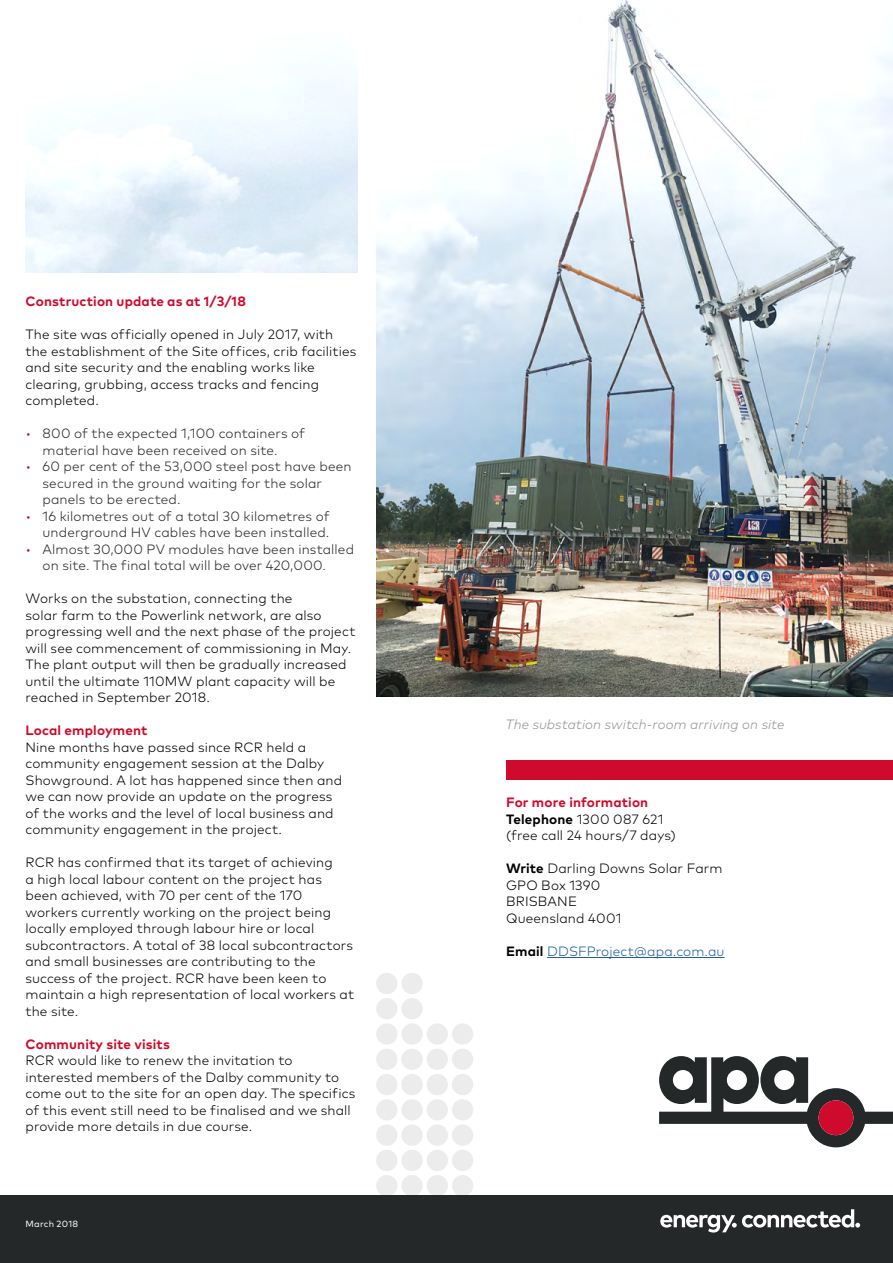
<style>
.page{position:relative;width:893px;height:1263px;background:#fff}
.page>*{position:absolute;margin:0;border:0;box-sizing:border-box;transform-origin:0 0}
.t1{font:300 13.5px/16.5px "Mark Pro";letter-spacing:.01em;color:#000}
.t2{font:300 13.5px/16.5px "Mark Pro";letter-spacing:.01em;color:#252829}
.t3{font:700 13.5px "Mark Pro";letter-spacing:.01em;color:#d00a2c}
.t4{font:italic 300 13.5px "Mark Pro";letter-spacing:.005em;color:#939598}
.t5{font:300 13.5px "Mark Pro";letter-spacing:.005em;color:#215e9e}
.t6{font:9px "Mark Pro";letter-spacing:.02em;color:#fff}
.s1{color:#d00a2c}
.s2{font-weight:700;color:#d00a2c}
.s3{font-weight:700}
.s4{font-weight:700;color:#000}
</style>
<div class="page">
<div style="left:452px;top:1175px;width:21px;height:21px;background:#ececec;border-radius:50%"></div>
<div style="left:452px;top:1150px;width:21px;height:21px;background:#ececec;border-radius:50%"></div>
<div style="left:452px;top:1124px;width:21px;height:22px;background:#ececec;border-radius:50%"></div>
<div style="left:452px;top:1099px;width:21px;height:21px;background:#ececec;border-radius:50%"></div>
<div style="left:452px;top:1074px;width:21px;height:21px;background:#ececec;border-radius:50%"></div>
<div style="left:452px;top:1049px;width:21px;height:21px;background:#ececec;border-radius:50%"></div>
<div style="left:452px;top:1023px;width:21px;height:22px;background:#ececec;border-radius:50%"></div>
<div style="left:427px;top:1175px;width:21px;height:21px;background:#ececec;border-radius:50%"></div>
<div style="left:427px;top:1150px;width:21px;height:21px;background:#ececec;border-radius:50%"></div>
<div style="left:427px;top:1124px;width:21px;height:22px;background:#ececec;border-radius:50%"></div>
<div style="left:427px;top:1099px;width:21px;height:21px;background:#ececec;border-radius:50%"></div>
<div style="left:427px;top:1074px;width:21px;height:21px;background:#ececec;border-radius:50%"></div>
<div style="left:427px;top:1049px;width:21px;height:21px;background:#ececec;border-radius:50%"></div>
<div style="left:427px;top:1023px;width:21px;height:22px;background:#ececec;border-radius:50%"></div>
<div style="left:401px;top:1175px;width:22px;height:21px;background:#ececec;border-radius:50%"></div>
<div style="left:401px;top:1150px;width:22px;height:21px;background:#ececec;border-radius:50%"></div>
<div style="left:401px;top:1124px;width:22px;height:22px;background:#ececec;border-radius:50%"></div>
<div style="left:401px;top:1099px;width:22px;height:21px;background:#ececec;border-radius:50%"></div>
<div style="left:401px;top:1074px;width:22px;height:21px;background:#ececec;border-radius:50%"></div>
<div style="left:401px;top:1049px;width:22px;height:21px;background:#ececec;border-radius:50%"></div>
<div style="left:401px;top:1023px;width:22px;height:22px;background:#ececec;border-radius:50%"></div>
<div style="left:401px;top:998px;width:22px;height:21px;background:#ececec;border-radius:50%"></div>
<div style="left:401px;top:973px;width:22px;height:21px;background:#ececec;border-radius:50%"></div>
<div style="left:376px;top:1175px;width:21px;height:21px;background:#ececec;border-radius:50%"></div>
<div style="left:376px;top:1150px;width:21px;height:21px;background:#ececec;border-radius:50%"></div>
<div style="left:376px;top:1124px;width:21px;height:22px;background:#ececec;border-radius:50%"></div>
<div style="left:376px;top:1099px;width:21px;height:21px;background:#ececec;border-radius:50%"></div>
<div style="left:376px;top:1074px;width:21px;height:21px;background:#ececec;border-radius:50%"></div>
<div style="left:376px;top:1049px;width:21px;height:21px;background:#ececec;border-radius:50%"></div>
<div style="left:376px;top:1023px;width:21px;height:22px;background:#ececec;border-radius:50%"></div>
<div style="left:376px;top:998px;width:21px;height:21px;background:#ececec;border-radius:50%"></div>
<div style="left:376px;top:973px;width:21px;height:21px;background:#ececec;border-radius:50%"></div>
<img style="left:376px;top:0;width:517px;height:696px">
<hr style="left:547px;top:957px;width:177px;height:1px;background:#215e9e">
<div style="left:506px;top:761px;width:387px;height:19px;background:#d00a2c"></div>
<div style="left:0;top:1195px;width:893px;height:68px;background:#252829"></div>
<svg style="left:660px;top:1209px;width:200px;height:23px"></svg>
<svg style="left:659px;top:1056px;width:234px;height:91px"></svg>
<p class="t3" style="left:26px;top:291px;width:222px">Construction update as at 1/3/18</p>
<p class="t1" style="left:26px;top:325px;width:332px">The site was officially opened in July 2017, with the establishment of the Site offices, crib facilities and site security and the enabling works like clearing, grubbing, access tracks and fencing completed.</p>
<p class="t2" style="left:43px;top:424px;width:264px;text-indent:-17px"><span class="s1">•</span> 800 of the expected 1,100 containers of material have been received on site.</p>
<p class="t2" style="left:43px;top:457px;width:310px;text-indent:-17px"><span class="s1">•</span> 60 per cent of the 53,000 steel post have been secured in the ground waiting for the solar panels to be erected.</p>
<p class="t2" style="left:26px;top:507px;width:306px;text-align:right"><span class="s1">•</span> 16 kilometres out of a total 30 kilometres of underground HV cables have been installed.</p>
<p class="t2" style="left:43px;top:540px;width:313px;text-indent:-17px"><span class="s1">•</span> Almost 30,000 PV modules have been installed on site. The final total will be over 420,000.</p>
<p class="t1" style="left:26px;top:589px;width:331px">Works on the substation, connecting the<br>solar farm to the Powerlink network, are also progressing well and the next phase of the project will see commencement of commissioning in May.<br>The plant output will then be gradually increased until the ultimate 110MW plant capacity will be reached in September 2018.</p>
<p class="t3" style="left:26px;top:720px;width:123px">Local employment</p>
<p class="t1" style="left:26px;top:738px;width:318px">Nine months have passed since RCR held a community engagement session at the Dalby Showground. A lot has happened since then and we can now provide an update on the progress of the works and the level of local business and community engagement in the project.</p>
<p class="t1" style="left:26px;top:853px;width:330px">RCR has confirmed that its target of achieving<br>a high local labour content on the project has been achieved, with 70 per cent of the 170 workers currently working on the project being locally employed through labour hire or local subcontractors. A total of 38 local subcontractors and small businesses are contributing to the success of the project. RCR have been keen to maintain a high representation of local workers at the site.</p>
<p class="t3" style="left:26px;top:1034px;width:146px">Community site visits</p>
<p class="t1" style="left:26px;top:1051px;width:331px">RCR would like to renew the invitation to interested members of the Dalby community to come out to the site for an open day. The specifics of this event still need to be finalised and we shall provide more details in due course.</p>
<p class="t6" style="left:26px;top:1217px;width:54px">March 2018</p>
<p class="t4" style="left:506px;top:714px;width:280px">The substation switch-room arriving on site</p>
<p class="t1" style="left:506px;top:793px;width:171px"><span class="s2">For more information<br></span><span class="s3">Telephone</span> 1300 087 621 (free call 24 hours/7 days)</p>
<p class="t1" style="left:506px;top:859px;width:218px"><span class="s3">Write</span> Darling Downs Solar Farm<br>GPO Box 1390<br>BRISBANE<br>Queensland 4001</p>
<p class="t5" style="left:506px;top:941px;width:220px"><span class="s4">Email</span> DDSFProject@apa.com.au</p>
</div>
